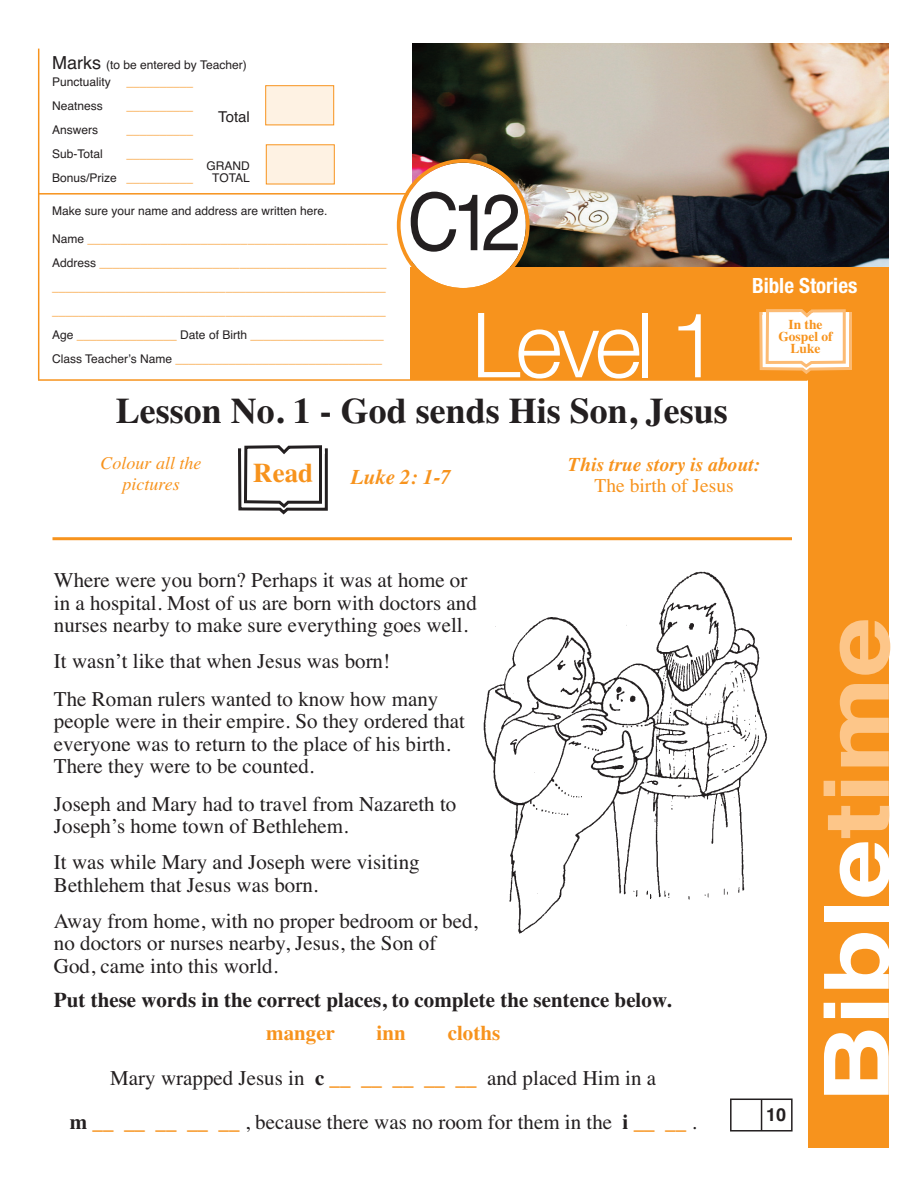
<style>
.page{position:relative;width:918px;height:1188px;background:#fff}
.page>*{position:absolute;margin:0;border:0;box-sizing:border-box;transform-origin:0 0}
.t1{font:700 90px "Helvetica";color:#fff;scale:1.2 1}
.t2{font:300 90px "Helvetica Neue";letter-spacing:-.05em;color:#fff}
.t3{font:79.5px "Helvetica";color:#231f20;scale:.9 1}
.t4{font:700 36px "Times";color:#231f20}
.t5{font:700 27px "Times";color:#f7931d}
.t6{font:21px/22.5px "Times";color:#231f20}
.t7{font:700 21px "Times";color:#231f20}
.t8{font:700 21px "Times";color:#f7931d}
.t9{font:700 condensed 21px "Helvetica Neue";color:#fff}
.t10{font:italic 700 21px "Times";color:#f7931d}
.t11{font:italic 700 19.5px "Times";color:#f7931d}
.t12{font:19.5px "Times";color:#f7931d}
.t13{font:italic 18px/21.6px "Times";color:#f7931d;text-align:center}
.t14{font:700 18px "Helvetica";color:#231f20}
.t15{font:15px "Helvetica";color:#231f20}
.t16{font:700 13.5px/12px "Times";color:#f7931d;text-align:center}
.t17{font:12px/24px "Helvetica";color:#f7931d}
.t18{font:12px/17px "Helvetica";color:#231f20}
.s1{font-size:18px}
.s2{color:#f7931d}
.s3{color:#231f20}
.s4{font-weight:700}
.s5{font-weight:700;color:#f7931d}
.s6{color:#fdc689}
</style>
<div class="page">
<img style="left:412px;top:43px;width:477px;height:224px">
<div style="left:410px;top:267px;width:479px;height:112px;background:#f7931d"></div>
<div style="left:808px;top:378px;width:81px;height:770px;background:#f7931d"></div>
<svg style="left:397px;top:159px;width:133px;height:129px"></svg>
<hr style="left:38px;top:49px;width:1px;height:331px;background:#f7931d">
<hr style="left:39px;top:193px;width:370px;height:2px;background:#f7931d">
<div style="left:266px;top:86px;width:68px;height:39px;background:#fef2e3"></div>
<div style="left:266px;top:85px;width:68px;height:40px;border:1px solid #f7931d"></div>
<div style="left:266px;top:145px;width:68px;height:39px;background:#fef2e3"></div>
<svg style="left:238px;top:445px;width:90px;height:69px"></svg>
<svg style="left:759px;top:309px;width:93px;height:65px;background:#fde7ce"></svg>
<hr style="left:52px;top:537px;width:740px;height:3px;background:#f7931d">
<hr style="left:38px;top:379px;width:770px;height:2px;background:#f7931d">
<svg style="left:730px;top:1098px;width:63px;height:34px"></svg>
<img style="left:483px;top:571px;width:285px;height:363px">
<p class="t18" style="left:52px;top:57px;width:196px"><span class="s1">Marks</span> (to be entered by Teacher)<br>Punctuality</p>
<p class="t17" style="left:126px;top:71px;width:68px">__________</p>
<p class="t18" style="left:52px;top:98px;width:52px">Neatness</p>
<p class="t17" style="left:126px;top:95px;width:68px">__________</p>
<p class="t15" style="left:218px;top:111px;width:33px">Total</p>
<p class="t18" style="left:52px;top:122px;width:48px">Answers</p>
<p class="t17" style="left:126px;top:119px;width:68px">__________</p>
<p class="t18" style="left:52px;top:146px;width:52px">Sub-Total</p>
<p class="t17" style="left:126px;top:143px;width:68px">__________</p>
<p class="t18" style="left:207px;top:158px;width:45px">GRAND</p>
<p class="t18" style="left:52px;top:170px;width:142px">Bonus/Prize <span class="s2">__________</span></p>
<p class="t18" style="left:212px;top:170px;width:39px">TOTAL</p>
<p class="t18" style="left:52px;top:203px;width:277px">Make sure your name and address are written here.</p>
<p class="t17" style="left:52px;top:228px;width:337px"><span class="s3">Name</span> _____________________________________________ <span class="s3">Address</span> ___________________________________________ __________________________________________________ __________________________________________________ <span class="s3">Age</span> _______________ <span class="s3">Date of Birth</span> ____________________ <span class="s3">Class Teacherʼs Name</span> _______________________________</p>
<h2 class="t3" style="left:408px;top:193px;width:127px">C12</h2>
<h1 class="t2" style="left:472px;top:313px;width:250px">Level 1</h1>
<p class="t9" style="left:752px;top:274px;width:107px">Bible Stories</p>
<p class="t16" style="left:778px;top:320px;width:56px">In the<br>Gospel of<br>Luke</p>
<h3 class="t4" style="left:116px;top:398px;width:614px">Lesson No. 1 - God sends His Son, Jesus</h3>
<p class="t10" style="left:351px;top:469px;width:102px">Luke 2: 1-7</p>
<p class="t13" style="left:101px;top:454px;width:103px">Colour all the pictures</p>
<p class="t11" style="left:568px;top:457px;width:193px">This true story is about:</p>
<p class="t12" style="left:595px;top:478px;width:141px">The birth of Jesus</p>
<p class="t5" style="left:253px;top:463px;width:61px">Read</p>
<p class="t6" style="left:54px;top:571px;width:424px">Where were you born? Perhaps it was at home or in a hospital. Most of us are born with doctors and nurses nearby to make sure everything goes well.</p>
<p class="t6" style="left:54px;top:644px;width:386px;line-height:37.5px">It wasn’t like that when Jesus was born!<br>The Roman rulers wanted to know how many</p>
<p class="t6" style="left:54px;top:712px;width:413px">people were in their empire. So they ordered that everyone was to return to the place of his birth.<br>There they were to be counted.</p>
<p class="t6" style="left:54px;top:794px;width:404px">Joseph and Mary had to travel from Nazareth to<br>Joseph’s home town of Bethlehem.</p>
<p class="t6" style="left:54px;top:853px;width:367px">It was while Mary and Joseph were visiting<br>Bethlehem that Jesus was born.</p>
<p class="t6" style="left:54px;top:911px;width:425px">Away from home, with no proper bedroom or bed, no doctors or nurses nearby, Jesus, the Son of<br>God, came into this world.</p>
<p class="t7" style="left:54px;top:993px;width:619px">Put these words in the correct places, to complete the sentence below.</p>
<p class="t8" style="left:266px;top:1026px;width:70px">manger</p>
<p class="t8" style="left:377px;top:1026px;width:31px">inn</p>
<p class="t8" style="left:448px;top:1026px;width:54px">cloths</p>
<p class="t6" style="left:110px;top:1069px;width:547px">Mary wrapped Jesus in <span class="s4">c</span> <span class="s5">__ __ __ __ __</span> and placed Him in a</p>
<p class="t6" style="left:70px;top:1113px;width:628px"><span class="s4">m</span> <span class="s5">__ __ __ __ __</span> , because there was no room for them in the <span class="s4">i</span> <span class="s5">__ __</span> .</p>
<p class="t14" style="left:766px;top:1108px;width:22px">10</p>
<h1 class="t1" style="left:824px;top:1103px;width:407px;rotate:-90deg">Bible<span class="s6">time</span></h1>
</div>
